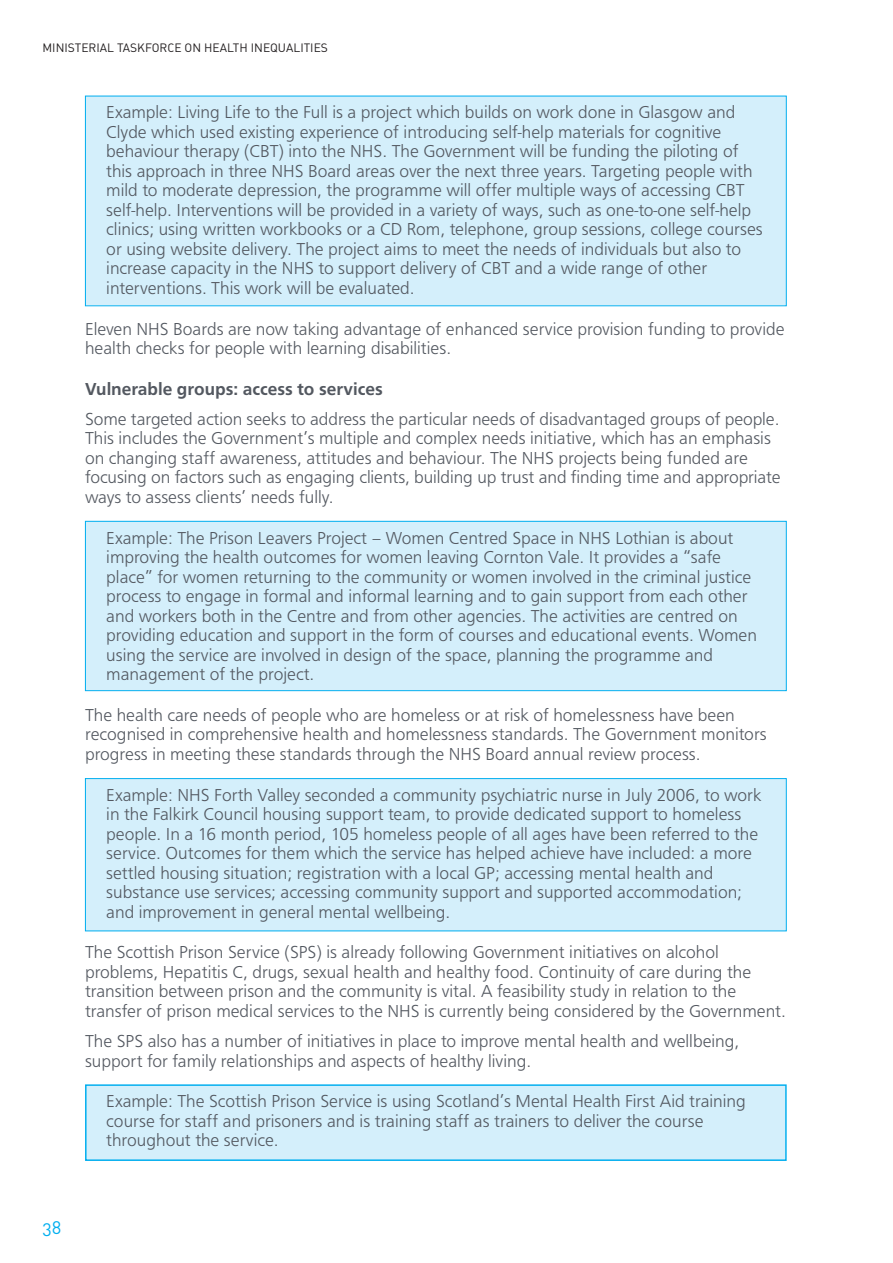
<style>
.page{position:relative;width:893px;height:1263px;background:#fff}
.page>*{position:absolute;margin:0;border:0;box-sizing:border-box;transform-origin:0 0}
.t1{font:300 18px/19.5px "Frutus T";color:#535860}
.t2{font:500 18px "Frutus T";color:#535860}
.t3{font:18px "FFDIN Regular Alternate";color:#00aeef}
.t4{font:12px "FFDIN Regular Alternate";color:#231f20}
</style>
<div class="page">
<div style="left:87px;top:1086px;width:698px;height:73px;background:#d4effb"></div>
<div style="left:85px;top:1084px;width:702px;height:77px;border:2px solid #00aeef"></div>
<div style="left:86px;top:779px;width:700px;height:151px;background:#d4effb"></div>
<div style="left:85px;top:778px;width:702px;height:153px;border:1px solid #00aeef"></div>
<div style="left:86px;top:522px;width:700px;height:168px;background:#d4effb"></div>
<div style="left:85px;top:521px;width:702px;height:170px;border:1px solid #00aeef"></div>
<div style="left:86px;top:96px;width:700px;height:209px;background:#d4effb"></div>
<p class="t4" style="left:43px;top:43px;width:287px">MINISTERIAL TASKFORCE ON HEALTH INEQUALITIES</p>
<p class="t1" style="left:106px;top:102px;width:658px">Example: Living Life to the Full is a project which builds on work done in Glasgow and Clyde which used existing experience of introducing self-help materials for cognitive behaviour therapy (CBT) into the NHS. The Government will be funding the piloting of this approach in three NHS Board areas over the next three years. Targeting people with mild to moderate depression, the programme will offer multiple ways of accessing CBT self-help. Interventions will be provided in a variety of ways, such as one-to-one self-help clinics; using written workbooks or a CD Rom, telephone, group sessions, college courses or using website delivery. The project aims to meet the needs of individuals but also to increase capacity in the NHS to support delivery of CBT and a wide range of other interventions. This work will be evaluated.</p>
<p class="t1" style="left:85px;top:319px;width:701px">Eleven NHS Boards are now taking advantage of enhanced service provision funding to provide health checks for people with learning disabilities.</p>
<p class="t2" style="left:85px;top:378px;width:299px">Vulnerable groups: access to services</p>
<p class="t1" style="left:85px;top:409px;width:697px">Some targeted action seeks to address the particular needs of disadvantaged groups of people.<br>This includes the Government’s multiple and complex needs initiative, which has an emphasis on changing staff awareness, attitudes and behaviour. The NHS projects being funded are focusing on factors such as engaging clients, building up trust and finding time and appropriate ways to assess clients’ needs fully.</p>
<p class="t1" style="left:106px;top:528px;width:652px">Example: The Prison Leavers Project – Women Centred Space in NHS Lothian is about improving the health outcomes for women leaving Cornton Vale. It provides a “safe place” for women returning to the community or women involved in the criminal justice process to engage in formal and informal learning and to gain support from each other and workers both in the Centre and from other agencies. The activities are centred on providing education and support in the form of courses and educational events. Women using the service are involved in design of the space, planning the programme and management of the project.</p>
<p class="t1" style="left:85px;top:705px;width:683px">The health care needs of people who are homeless or at risk of homelessness have been recognised in comprehensive health and homelessness standards. The Government monitors progress in meeting these standards through the NHS Board annual review process.</p>
<p class="t1" style="left:106px;top:785px;width:657px">Example: NHS Forth Valley seconded a community psychiatric nurse in July 2006, to work in the Falkirk Council housing support team, to provide dedicated support to homeless people. In a 16 month period, 105 homeless people of all ages have been referred to the service. Outcomes for them which the service has helped achieve have included: a more settled housing situation; registration with a local GP; accessing mental health and substance use services; accessing community support and supported accommodation; and improvement in general mental wellbeing.</p>
<p class="t1" style="left:85px;top:942px;width:702px">The Scottish Prison Service (SPS) is already following Government initiatives on alcohol problems, Hepatitis C, drugs, sexual health and healthy food. Continuity of care during the transition between prison and the community is vital. A feasibility study in relation to the transfer of prison medical services to the NHS is currently being considered by the Government.</p>
<p class="t1" style="left:85px;top:1031px;width:656px">The SPS also has a number of initiatives in place to improve mental health and wellbeing, support for family relationships and aspects of healthy living.</p>
<p class="t1" style="left:106px;top:1091px;width:641px">Example: The Scottish Prison Service is using Scotland’s Mental Health First Aid training course for staff and prisoners and is training staff as trainers to deliver the course throughout the service.</p>
<p class="t3" style="left:43px;top:1221px;width:20px">38</p>
</div>
